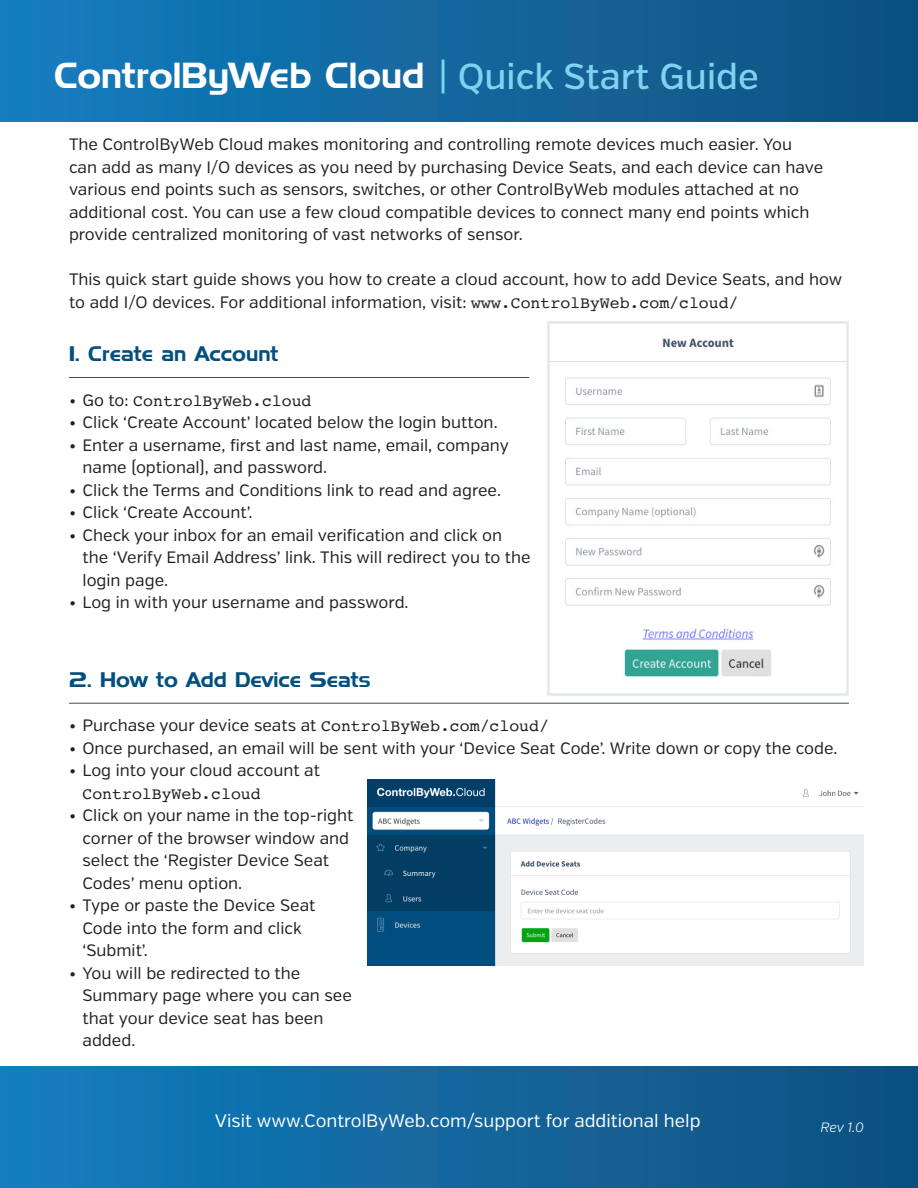
<style>
.page{position:relative;width:918px;height:1188px;background:#fff}
.page>*{position:absolute;margin:0;border:0;box-sizing:border-box;transform-origin:0 0}
.t1{font:36px "Denmark";color:#fff}
.t2{font:21px "Denmark";color:#034f7e}
.t3{font:18px "Verb";color:#fff}
.t4{font:16.5px/22.5px "Verb";color:#231f20}
.t5{font:16.5px "Courier";color:#231f20}
.t6{font:italic 300 13.5px "Verb";color:#fff}
.s1{font-family:"Verb";font-weight:500;color:#7ed3f0}
.s2{font-family:"Courier"}
.s3{font-family:"Verb"}
</style>
<div class="page">
<div style="left:0;top:0;width:918px;height:122px;background:linear-gradient(to right,#147dbf,#10517e)"></div>
<div style="left:0;top:1066px;width:918px;height:122px;background:linear-gradient(to right,#147dbf,#10517e)"></div>
<hr style="left:69px;top:377px;width:460px;height:1px;background:#3c4d55">
<hr style="left:69px;top:703px;width:780px;height:1px;background:#3c4d55">
<img style="left:548px;top:322px;width:301px;height:374px">
<img style="left:367px;top:780px;width:497px;height:186px">
<p class="t1" style="left:54px;top:54px;width:706px">ControlByWeb Cloud <span class="s1">| Quick Start Guide</span></p>
<p class="t4" style="left:69px;top:134px;width:756px">The ControlByWeb Cloud makes monitoring and controlling remote devices much easier. You can add as many I/O devices as you need by purchasing Device Seats, and each device can have various end points such as sensors, switches, or other ControlByWeb modules attached at no additional cost. You can use a few cloud compatible devices to connect many end points which provide centralized monitoring of vast networks of sensor.</p>
<p class="t4" style="left:69px;top:269px;width:775px">This quick start guide shows you how to create a cloud account, how to add Device Seats, and how to add I/O devices. For additional information, visit: <span class="s2">www.ControlByWeb.com/cloud/</span></p>
<p class="t2" style="left:69px;top:341px;width:211px">1. Create an Account</p>
<p class="t5" style="left:69px;top:388px;width:244px"><span class="s3">• Go to:</span> ControlByWeb.cloud</p>
<p class="t4" style="left:69px;top:411px;width:430px">• Click ‘Create Account’ located below the login button.</p>
<p class="t4" style="left:82px;top:434px;width:428px;text-indent:-14px">• Enter a username, first and last name, email, company name (optional), and password.</p>
<p class="t4" style="left:69px;top:479px;width:434px">• Click the Terms and Conditions link to read and agree.</p>
<p class="t4" style="left:69px;top:501px;width:185px">• Click ‘Create Account’.</p>
<p class="t4" style="left:82px;top:524px;width:450px;text-indent:-14px">• Check your inbox for an email verification and click on the ‘Verify Email Address’ link. This will redirect you to the login page.</p>
<p class="t4" style="left:69px;top:591px;width:341px">• Log in with your username and password.</p>
<p class="t2" style="left:69px;top:667px;width:303px">2. How to Add Device Seats</p>
<p class="t4" style="left:69px;top:715px;width:481px">• Purchase your device seats at <span class="s2">ControlByWeb.com/cloud/</span></p>
<p class="t4" style="left:69px;top:737px;width:770px">• Once purchased, an email will be sent with your ‘Device Seat Code’. Write down or copy the code.</p>
<p class="t4" style="left:82px;top:760px;width:239px;text-indent:-14px">• Log into your cloud account at<br><span class="s2">ControlByWeb.cloud</span></p>
<p class="t4" style="left:82px;top:805px;width:273px;text-indent:-14px">• Click on your name in the top-right corner of the browser window and select the ‘Register Device Seat<br>Codes’ menu option.</p>
<p class="t4" style="left:82px;top:895px;width:235px;text-indent:-14px">• Type or paste the Device Seat<br>Code into the form and click ‘Submit’.</p>
<p class="t4" style="left:82px;top:962px;width:271px;text-indent:-14px">• You will be redirected to the<br>Summary page where you can see that your device seat has been added.</p>
<p class="t3" style="left:215px;top:1110px;width:487px">Visit www.ControlByWeb.com/support for additional help</p>
<p class="t6" style="left:820px;top:1120px;width:45px">Rev 1.0</p>
</div>
